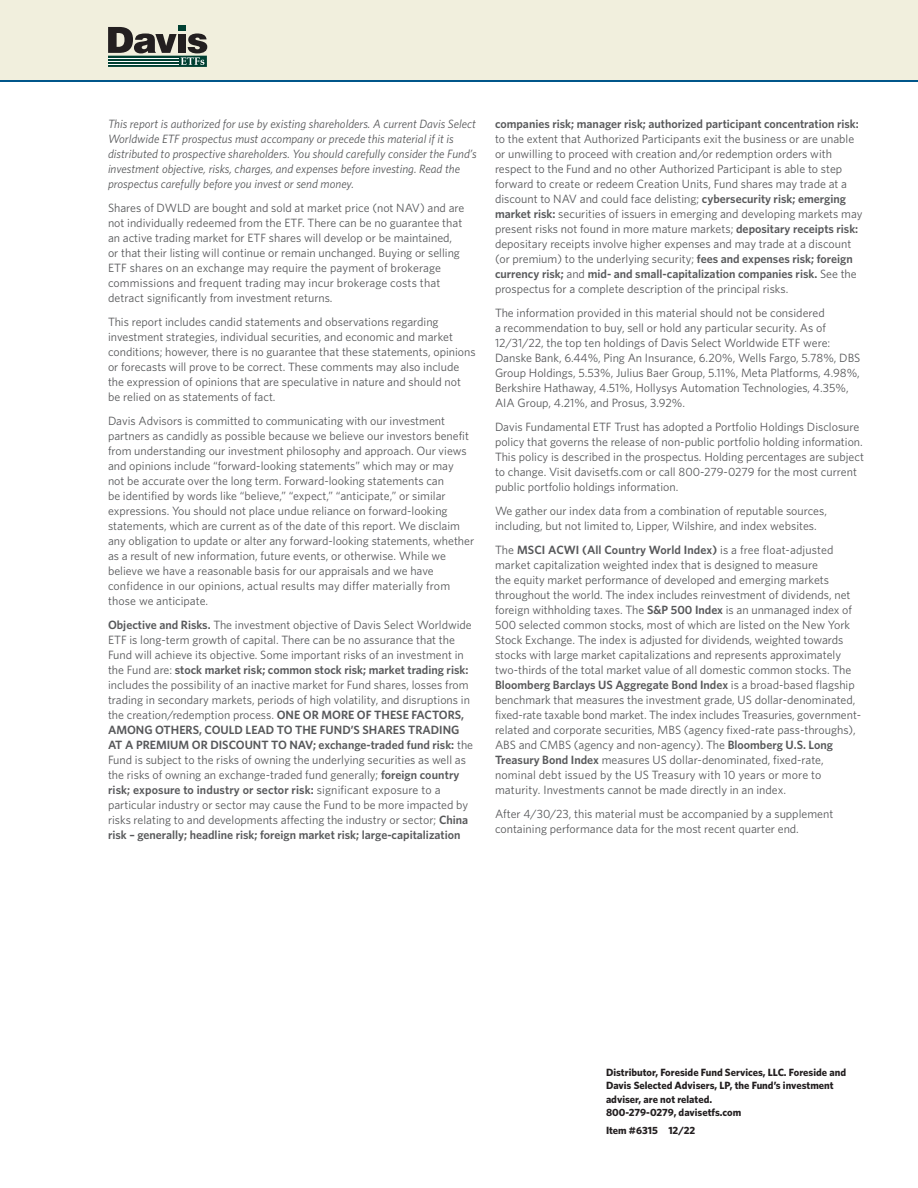
<style>
.page{position:relative;width:918px;height:1188px;background:#fff}
.page>*{position:absolute;margin:0;border:0;box-sizing:border-box;transform-origin:0 0}
.Legal{font:12px/15px "Whitney";color:#57585a}
.Legal-2{font:italic 12px/15px "Whitney";color:#57585a}
.t1{font:700 10.5px/13.5px "Whitney";color:#231f20}
.s1{font-weight:600}
</style>
<div class="page">
<div style="left:0;top:0;width:918px;height:80px;background:#f1efdd"></div>
<hr style="left:0;top:80px;width:918px;height:2px;background:#00568a">
<div style="left:178px;top:25px;width:8px;height:6px;background:#004032"></div>
<svg style="left:108px;top:27px;width:99px;height:40px"></svg>
<p class="Legal-2" style="left:108px;top:116px;width:370px">This report is authorized for use by existing shareholders. A current Davis Select Worldwide ETF prospectus must accompany or precede this material if it is distributed to prospective shareholders. You should carefully consider the Fund’s investment objective, risks, charges, and expenses before investing. Read the prospectus carefully before you invest or send money.</p>
<p class="Legal" style="left:108px;top:200px;width:358px">Shares of DWLD are bought and sold at market price (not NAV) and are not individually redeemed from the ETF. There can be no guarantee that an active trading market for ETF shares will develop or be maintained, or that their listing will continue or remain unchanged. Buying or selling ETF shares on an exchange may require the payment of brokerage commissions and frequent trading may incur brokerage costs that detract significantly from investment returns.</p>
<p class="Legal" style="left:108px;top:314px;width:369px">This report includes candid statements and observations regarding investment strategies, individual securities, and economic and market conditions; however, there is no guarantee that these statements, opinions or forecasts will prove to be correct. These comments may also include the expression of opinions that are speculative in nature and should not be relied on as statements of fact.</p>
<p class="Legal" style="left:108px;top:413px;width:368px">Davis Advisors is committed to communicating with our investment partners as candidly as possible because we believe our investors benefit from understanding our investment philosophy and approach. Our views and opinions include “forward-looking statements” which may or may<br>not be accurate over the long term. Forward-looking statements can<br>be identified by words like “believe,” “expect,” “anticipate,” or similar expressions. You should not place undue reliance on forward-looking statements, which are current as of the date of this report. We disclaim any obligation to update or alter any forward-looking statements, whether as a result of new information, future events, or otherwise. While we believe we have a reasonable basis for our appraisals and we have confidence in our opinions, actual results may differ materially from those we anticipate.</p>
<p class="Legal" style="left:108px;top:617px;width:367px"><span class="s1">Objective and Risks.</span> The investment objective of Davis Select Worldwide ETF is long-term growth of capital. There can be no assurance that the Fund will achieve its objective. Some important risks of an investment in the Fund are: <span class="s1">stock market risk; common stock risk; market trading risk: </span>includes the possibility of an inactive market for Fund shares, losses from trading in secondary markets, periods of high volatility, and disruptions in the creation/redemption process. <span class="s1">ONE OR MORE OF THESE FACTORS, AMONG OTHERS, COULD LEAD TO THE FUND’S SHARES TRADING AT A PREMIUM OR DISCOUNT TO NAV; exchange-traded fund risk:</span> the Fund is subject to the risks of owning the underlying securities as well as the risks of owning an exchange-traded fund generally; <span class="s1">foreign country risk; exposure to industry or sector risk:</span> significant exposure to a particular industry or sector may cause the Fund to be more impacted by risks relating to and developments affecting the industry or sector; <span class="s1">China risk – generally; headline risk; foreign market risk; large-capitalization</span></p>
<p class="Legal" style="left:495px;top:116px;width:369px"><span class="s1">companies risk; manager risk; authorized participant concentration risk: </span>to the extent that Authorized Participants exit the business or are unable or unwilling to proceed with creation and/or redemption orders with respect to the Fund and no other Authorized Participant is able to step forward to create or redeem Creation Units, Fund shares may trade at a discount to NAV and could face delisting; <span class="s1">cybersecurity risk; emerging market risk:</span> securities of issuers in emerging and developing markets may present risks not found in more mature markets; <span class="s1">depositary receipts risk: </span>depositary receipts involve higher expenses and may trade at a discount (or premium) to the underlying security; <span class="s1">fees and expenses risk; foreign currency risk;</span> and <span class="s1">mid- and small-capitalization companies risk.</span> See the prospectus for a complete description of the principal risks.</p>
<p class="Legal" style="left:495px;top:305px;width:367px">The information provided in this material should not be considered<br>a recommendation to buy, sell or hold any particular security. As of 12/31/22, the top ten holdings of Davis Select Worldwide ETF were:<br>Danske Bank, 6.44%, Ping An Insurance, 6.20%, Wells Fargo, 5.78%, DBS Group Holdings, 5.53%, Julius Baer Group, 5.11%, Meta Platforms, 4.98%, Berkshire Hathaway, 4.51%, Hollysys Automation Technologies, 4.35%, AIA Group, 4.21%, and Prosus, 3.92%.</p>
<p class="Legal" style="left:495px;top:419px;width:370px">Davis Fundamental ETF Trust has adopted a Portfolio Holdings Disclosure policy that governs the release of non-public portfolio holding information.<br>This policy is described in the prospectus. Holding percentages are subject to change. Visit davisetfs.com or call 800-279-0279 for the most current public portfolio holdings information.</p>
<p class="Legal" style="left:495px;top:503px;width:334px">We gather our index data from a combination of reputable sources, including, but not limited to, Lipper, Wilshire, and index websites.</p>
<p class="Legal" style="left:495px;top:542px;width:368px">The <span class="s1">MSCI ACWI (All Country World Index)</span> is a free float-adjusted market capitalization weighted index that is designed to measure<br>the equity market performance of developed and emerging markets throughout the world. The index includes reinvestment of dividends, net foreign withholding taxes. The <span class="s1">S&amp;P 500 Index</span> is an unmanaged index of 500 selected common stocks, most of which are listed on the New York Stock Exchange. The index is adjusted for dividends, weighted towards stocks with large market capitalizations and represents approximately two-thirds of the total market value of all domestic common stocks. The <span class="s1">Bloomberg Barclays US Aggregate Bond Index</span> is a broad-based flagship benchmark that measures the investment grade, US dollar-denominated, fixed-rate taxable bond market. The index includes Treasuries, government&shy;related and corporate securities, MBS (agency fixed-rate pass-throughs), ABS and CMBS (agency and non-agency). The <span class="s1">Bloomberg U.S. Long Treasury Bond Index</span> measures US dollar-denominated, fixed-rate, nominal debt issued by the US Treasury with 10 years or more to maturity. Investments cannot be made directly in an index.</p>
<p class="Legal" style="left:495px;top:806px;width:340px">After 4/30/23, this material must be accompanied by a supplement containing performance data for the most recent quarter end.</p>
<p class="t1" style="left:606px;top:1065px;width:242px">Distributor, Foreside Fund Services, LLC. Foreside and Davis Selected Advisers, LP, the Fund’s investment adviser, are not related.<br>800-279-0279, davisetfs.com</p>
<p class="t1" style="left:606px;top:1123px;width:91px">Item #6315 12/22</p>
</div>
